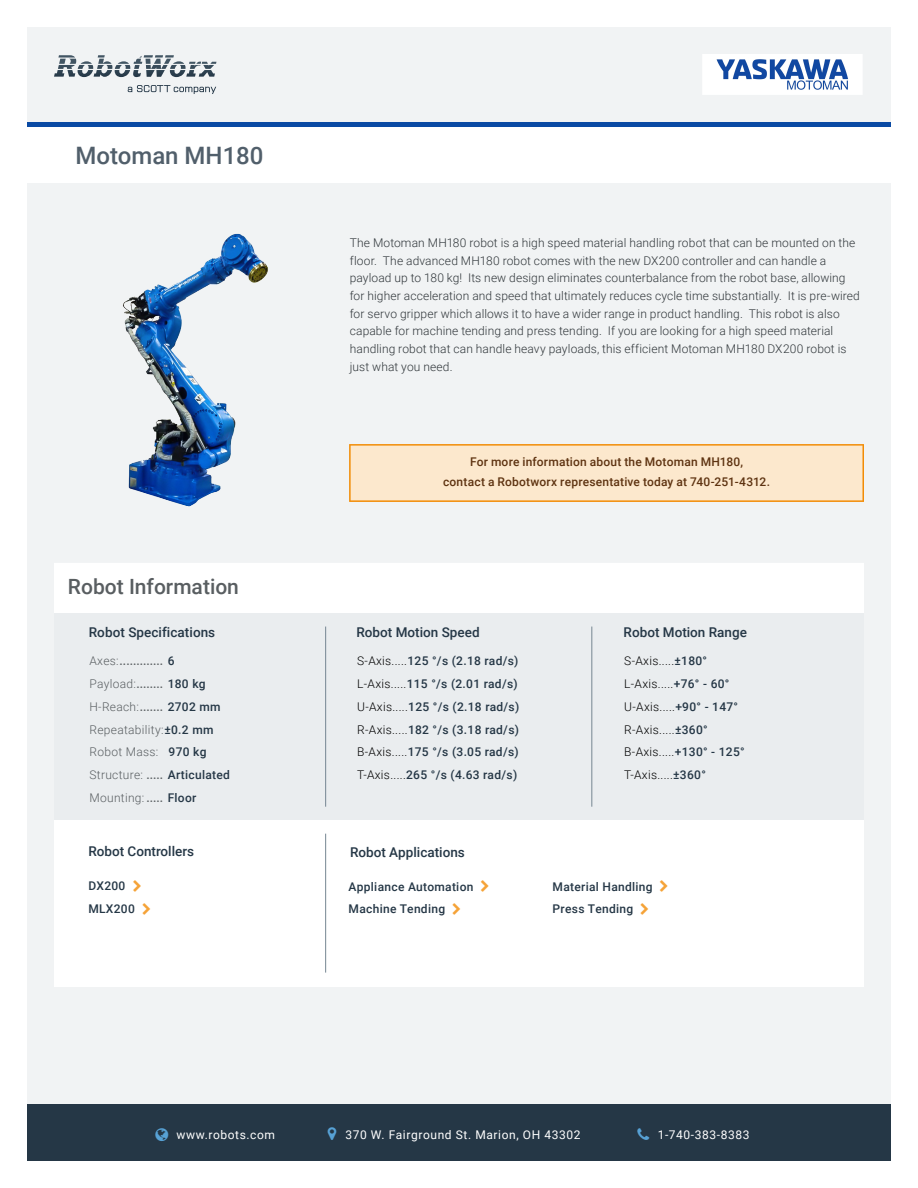
<style>
.page{position:relative;width:918px;height:1188px;background:#fff}
.page>*{position:absolute;margin:0;border:0;box-sizing:border-box;transform-origin:0 0}
.t1{font:500 24px "Roboto";color:#515f6b}
.t2{font:500 21px "Roboto";color:#595e61}
.t3{font:500 13.5px "Roboto";color:#253746}
.t4{font:300 12px/17.7px "Roboto";letter-spacing:.01em;color:#30363a}
.t5{font:500 12px/22.8px "Roboto";letter-spacing:.025em;color:#253746}
.t6{font:300 12px/22.8px "Roboto";letter-spacing:.025em;color:#595e61}
.t7{font:300 12px/22.8px "Roboto";letter-spacing:.025em;color:#000}
.t8{font:500 12px/19.8px "Roboto";letter-spacing:.015em;color:#5e3311;text-align:center}
.t9{font:12px "Roboto";letter-spacing:.05em;color:#fff}
.s1{font-weight:500}
.s2{font-weight:500;color:#253746}
.s3{font-weight:300;color:#000}
</style>
<div class="page">
<div style="left:27px;top:27px;width:864px;height:1134px;background:#f1f3f4"></div>
<div style="left:54px;top:563px;width:810px;height:50px;background:#fff"></div>
<div style="left:54px;top:613px;width:810px;height:207px;background:#eaedef"></div>
<div style="left:54px;top:820px;width:810px;height:166px;background:#fff"></div>
<hr style="left:325px;top:627px;width:1px;height:180px;background:#768692">
<hr style="left:325px;top:834px;width:1px;height:139px;background:#768692">
<hr style="left:592px;top:627px;width:1px;height:180px;background:#768692">
<div style="left:27px;top:127px;width:864px;height:56px;background:#fff"></div>
<div style="left:27px;top:1105px;width:864px;height:56px;background:#253746"></div>
<img style="left:123px;top:233px;width:145px;height:274px">
<svg style="left:349px;top:444px;width:515px;height:58px;background:#fbe2c1"></svg>
<svg style="left:128px;top:85px;width:88px;height:9px"></svg>
<svg style="left:54px;top:55px;width:162px;height:22px"></svg>
<img style="left:702px;top:54px;width:160px;height:41px">
<div style="left:27px;top:122px;width:864px;height:5px;background:#0a4aa4"></div>
<h1 class="t1" style="left:76px;top:138px;width:190px">Motoman MH180</h1>
<h2 class="t2" style="left:68px;top:572px;width:173px">Robot Information</h2>
<p class="t3" style="left:89px;top:623px;width:128px">Robot Specifications</p>
<p class="t6" style="left:89px;top:649px;width:142px">Axes:<span class="s1">.............</span> <span class="s2">6<br></span>Payload:<span class="s1">........</span> <span class="s2">180 kg<br></span>H-Reach:<span class="s1">.......</span> <span class="s2">2702 mm<br></span>Repeatability:<span class="s2">±0.2 mm<br></span>Robot Mass: <span class="s2">970 kg<br></span>Structure: <span class="s1">.....</span> <span class="s2">Articulated<br></span>Mounting: <span class="s1">.....</span> <span class="s2">Floor</span></p>
<p class="t3" style="left:88px;top:842px;width:107px">Robot Controllers</p>
<p class="t5" style="left:88px;top:874px;width:48px">DX200<br>MLX200</p>
<p class="t4" style="left:350px;top:233px;width:512px">The Motoman MH180 robot is a high speed material handling robot that can be mounted on the floor. The advanced MH180 robot comes with the new DX200 controller and can handle a payload up to 180 kg! Its new design eliminates counterbalance from the robot base, allowing for higher acceleration and speed that ultimately reduces cycle time substantially. It is pre-wired for servo gripper which allows it to have a wider range in product handling. This robot is also capable for machine tending and press tending. If you are looking for a high speed material handling robot that can handle heavy payloads, this efficient Motoman MH180 DX200 robot is just what you need.</p>
<p class="t8" style="left:443px;top:452px;width:328px">For more information about the Motoman MH180,<br>contact a Robotworx representative today at 740-251-4312.</p>
<p class="t3" style="left:357px;top:623px;width:125px">Robot Motion Speed</p>
<p class="t5" style="left:357px;top:649px;width:164px"><span class="s3">S-Axis.....</span>125 °/s (2.18 rad/s)<br><span class="s3">L-Axis.....</span>115 °/s (2.01 rad/s)<br><span class="s3">U-Axis.....</span>125 °/s (2.18 rad/s)<br><span class="s3">R-Axis.....</span>182 °/s (3.18 rad/s)<br><span class="s3">B-Axis.....</span>175 °/s (3.05 rad/s)<br><span class="s3">T-Axis.....</span>265 °/s (4.63 rad/s)</p>
<p class="t3" style="left:624px;top:623px;width:125px">Robot Motion Range</p>
<p class="t7" style="left:624px;top:649px;width:122px">S-Axis.....<span class="s2">±180°<br></span>L-Axis.....<span class="s2">+76° - 60°<br></span>U-Axis.....<span class="s2">+90° - 147°<br></span>R-Axis.....<span class="s2">±360°<br></span>B-Axis.....<span class="s2">+130° - 125°<br></span>T-Axis.....<span class="s2">±360°</span></p>
<p class="t3" style="left:350px;top:842px;width:116px">Robot Applications</p>
<p class="t5" style="left:349px;top:874px;width:126px">Appliance Automation<br>Machine Tending</p>
<p class="t5" style="left:553px;top:874px;width:102px">Material Handling<br>Press Tending</p>
<p class="t9" style="left:177px;top:1126px;width:100px">www.robots.com</p>
<p class="t9" style="left:345px;top:1126px;width:237px">370 W. Fairground St. Marion, OH 43302</p>
<p class="t9" style="left:658px;top:1126px;width:93px">1-740-383-8383</p>
</div>
